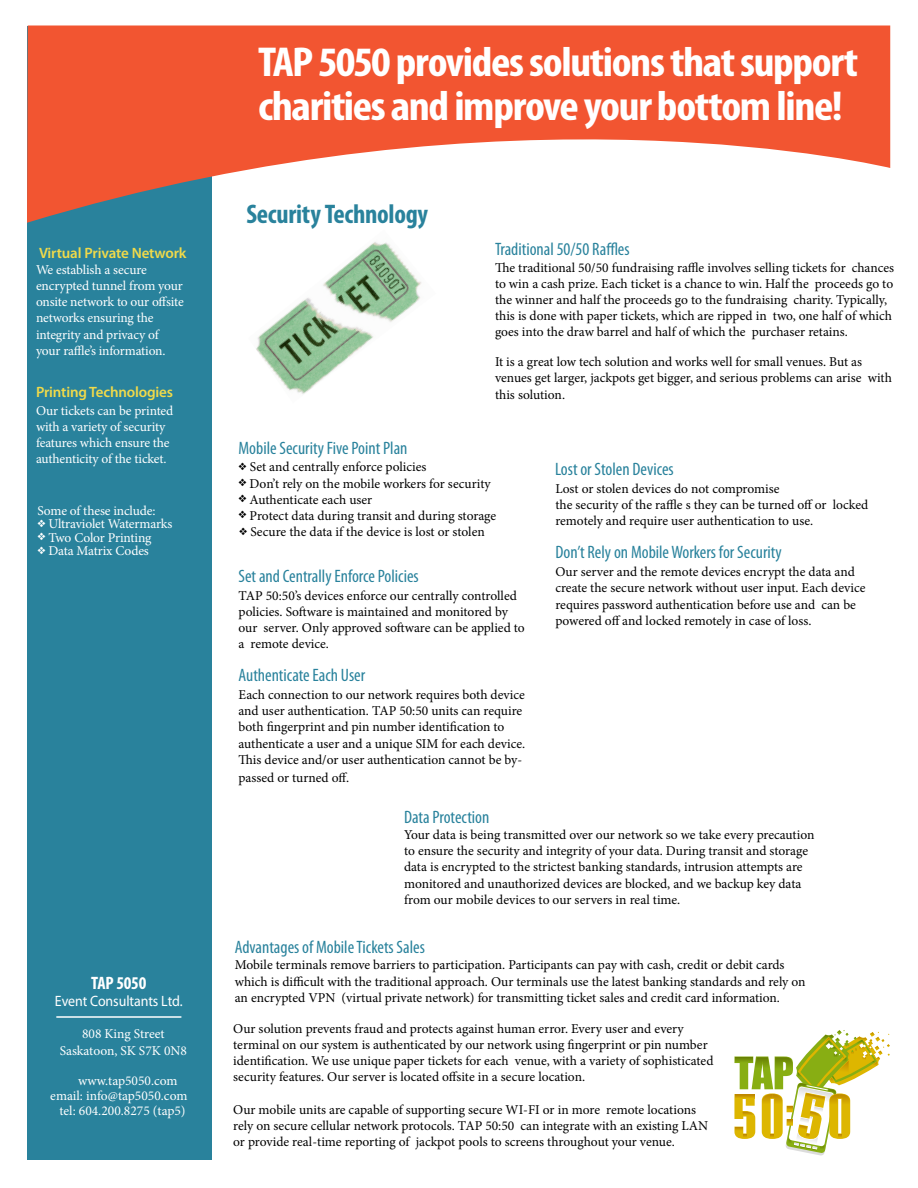
<style>
.page{position:relative;width:918px;height:1188px;background:#fff}
.page>*{position:absolute;margin:0;border:0;box-sizing:border-box;transform-origin:0 0}
.Paragraph_Style23{font:700 condensed 42px/43.5px "Myriad Pro";letter-spacing:-.03em;color:#fff;scale:1.1 1}
.Paragraph_Style23-2{font:700 condensed 27px "Myriad Pro";letter-spacing:-.01em;color:#29829c}
.Paragraph_Style12{font:condensed 18px "Myriad Pro";color:#29829c}
.Paragraph_Style3{font:condensed 18px "Myriad Pro";color:#29829c}
.Paragraph_Style2{font:condensed 18px "Myriad Pro";color:#29829c}
.t1{font:700 condensed 18px "Myriad Pro";letter-spacing:-.01em;color:#fff}
.Paragraph_Style14{font:600 15px "Myriad Pro";letter-spacing:-.01em;color:#f0da4a}
.Paragraph_Style12-2{font:600 15px "Myriad Pro";letter-spacing:-.01em;color:#f0da4a}
.t2{font:15px "Myriad Pro";letter-spacing:-.005em;color:#fff;scale:.93 1}
.Paragraph_Style3-2{font:13.5px/16.2px "Minion Pro";color:#000}
.Paragraph_Style15{font:13.5px/16.2px "Minion Pro";color:#000}
.Paragraph_Style2-2{font:13.5px/16.2px "Minion Pro";color:#000}
.Paragraph_Style20{font:13.5px/16.2px "Minion Pro";color:#000}
.Paragraph_Style18{font:13.5px "Minion Pro";color:#000}
.Paragraph_Style14-2{font:13.5px/16.2px "Minion Pro";letter-spacing:-.015em;color:#fff}
.Paragraph_Style15-2{font:13.5px/16.2px "Minion Pro";letter-spacing:-.01em;color:#fff}
.Paragraph_Style3-3{font:13.5px "Minion Pro";letter-spacing:-.01em;color:#fff}
.Paragraph_Style10{font:13.5px "Minion Pro";color:#fff}
.Paragraph_Style12-3{font:13.5px "Minion Pro";color:#fff}
.Paragraph_Style13{font:13.5px "Minion Pro";color:#fff}
.Paragraph_Style11{font:13.5px "Minion Pro";color:#fff}
</style>
<div class="page">
<div style="left:27px;top:26px;width:184px;height:1134px;background:#29829c"></div>
<svg style="left:27px;top:25px;width:864px;height:219px"></svg>
<svg style="left:27px;top:26px;width:863px;height:197px;fill:#f25531"></svg>
<img style="left:248px;top:230px;width:188px;height:164px">
<hr style="left:56px;top:1016px;width:125px;height:2px;background:#fff">
<svg style="left:734px;top:1030px;width:156px;height:126px"></svg>
<p class="Paragraph_Style14" style="left:39px;top:243px;width:149px">Virtual Private Network</p>
<p class="Paragraph_Style14-2" style="left:36px;top:261px;width:149px">We establish a secure encrypted tunnel from your onsite network to our offsite networks ensuring the integrity and privacy of your raffle’s information.</p>
<p class="Paragraph_Style12-2" style="left:36px;top:382px;width:139px">Printing Technologies</p>
<p class="Paragraph_Style15-2" style="left:36px;top:402px;width:139px">Our tickets can be printed with a variety of security features which ensure the authenticity of the ticket.</p>
<p class="Paragraph_Style3-3" style="left:38px;top:502px;width:119px">Some of these include:</p>
<p class="Paragraph_Style3-3" style="left:38px;top:515px;width:136px">❖ Ultraviolet Watermarks</p>
<p class="Paragraph_Style3-3" style="left:38px;top:529px;width:115px">❖ Two Color Printing</p>
<p class="Paragraph_Style3-3" style="left:38px;top:542px;width:113px">❖ Data Matrix Codes</p>
<p class="t1" style="left:91px;top:972px;width:57px">TAP 5050</p>
<p class="t2" style="left:55px;top:991px;width:139px">Event Consultants Ltd.</p>
<p class="Paragraph_Style10" style="left:82px;top:1024px;width:84px">808 King Street</p>
<p class="Paragraph_Style10" style="left:60px;top:1042px;width:129px">Saskatoon, SK S7K 0N8</p>
<p class="Paragraph_Style11" style="left:78px;top:1072px;width:101px">www.tap5050.com</p>
<p class="Paragraph_Style12-3" style="left:50px;top:1087px;width:139px">email: info@tap5050.com</p>
<p class="Paragraph_Style13" style="left:60px;top:1102px;width:128px">tel: 604.200.8275 (tap5)</p>
<p class="Paragraph_Style23" style="left:258px;top:40px;width:547px">TAP 5050 provides solutions that support charities and improve your bottom line!</p>
<p class="Paragraph_Style23-2" style="left:246px;top:198px;width:183px">Security Technology</p>
<p class="Paragraph_Style3" style="left:238px;top:437px;width:171px">Mobile Security Five Point Plan</p>
<p class="Paragraph_Style3" style="left:495px;top:238px;width:136px">Traditional 50/50 Raffles</p>
<p class="Paragraph_Style15" style="left:495px;top:259px;width:401px">The traditional 50/50 fundraising raffle involves selling tickets for chances to win a cash prize. Each ticket is a chance to win. Half the proceeds go to the winner and half the proceeds go to the fundraising charity. Typically, this is done with paper tickets, which are ripped in two, one half of which goes into the draw barrel and half of which the purchaser retains.</p>
<p class="Paragraph_Style3-2" style="left:495px;top:354px;width:398px">It is a great low tech solution and works well for small venues. But as venues get larger, jackpots get bigger, and serious problems can arise with this solution.</p>
<p class="Paragraph_Style18" style="left:238px;top:458px;width:190px">❖ Set and centrally enforce policies</p>
<p class="Paragraph_Style18" style="left:238px;top:474px;width:254px">❖ Don’t rely on the mobile workers for security</p>
<p class="Paragraph_Style18" style="left:238px;top:490px;width:135px">❖ Authenticate each user</p>
<p class="Paragraph_Style18" style="left:238px;top:507px;width:259px">❖ Protect data during transit and during storage</p>
<p class="Paragraph_Style18" style="left:239px;top:523px;width:247px">❖ Secure the data if the device is lost or stolen</p>
<p class="Paragraph_Style12" style="left:238px;top:565px;width:182px">Set and Centrally Enforce Policies</p>
<p class="Paragraph_Style20" style="left:238px;top:587px;width:288px">TAP 50:50’s devices enforce our centrally controlled policies. Software is maintained and monitored by our server. Only approved software can be applied to a remote device.</p>
<p class="Paragraph_Style12" style="left:238px;top:664px;width:128px">Authenticate Each User</p>
<p class="Paragraph_Style2-2" style="left:238px;top:687px;width:288px">Each connection to our network requires both device and user authentication. TAP 50:50 units can require both fingerprint and pin number identification to authenticate a user and a unique SIM for each device.<br>This device and/or user authentication cannot be by-</p>
<p class="Paragraph_Style2-2" style="left:238px;top:769px;width:112px">passed or turned off.</p>
<p class="Paragraph_Style3" style="left:555px;top:458px;width:120px">Lost or Stolen Devices</p>
<p class="Paragraph_Style3-2" style="left:555px;top:481px;width:226px">Lost or stolen devices do not compromise</p>
<p class="Paragraph_Style20" style="left:555px;top:497px;width:314px">the security of the raffle s they can be turned off or locked remotely and require user authentication to use.</p>
<p class="Paragraph_Style12" style="left:555px;top:542px;width:228px">Don’t Rely on Mobile Workers for Security</p>
<p class="Paragraph_Style3-2" style="left:555px;top:564px;width:312px">Our server and the remote devices encrypt the data and create the secure network without user input. Each device requires password authentication before use and can be powered off and locked remotely in case of loss.</p>
<p class="Paragraph_Style2" style="left:404px;top:806px;width:87px">Data Protection</p>
<p class="Paragraph_Style2-2" style="left:404px;top:827px;width:412px">Your data is being transmitted over our network so we take every precaution to ensure the security and integrity of your data. During transit and storage data is encrypted to the strictest banking standards, intrusion attempts are monitored and unauthorized devices are blocked, and we backup key data from our mobile devices to our servers in real time.</p>
<p class="Paragraph_Style12" style="left:235px;top:936px;width:192px">Advantages of Mobile Tickets Sales</p>
<p class="Paragraph_Style15" style="left:235px;top:957px;width:572px">Mobile terminals remove barriers to participation. Participants can pay with cash, credit or debit cards which is difficult with the traditional approach. Our terminals use the latest banking standards and rely on an encrypted VPN (virtual private network) for transmitting ticket sales and credit card information.</p>
<p class="Paragraph_Style3-2" style="left:233px;top:1020px;width:482px">Our solution prevents fraud and protects against human error. Every user and every terminal on our system is authenticated by our network using fingerprint or pin number identification. We use unique paper tickets for each venue, with a variety of sophisticated security features. Our server is located offsite in a secure location.</p>
<p class="Paragraph_Style3-2" style="left:233px;top:1101px;width:476px">Our mobile units are capable of supporting secure WI-FI or in more remote locations rely on secure cellular network protocols. TAP 50:50 can integrate with an existing LAN or provide real-time reporting of jackpot pools to screens throughout your venue.</p>
</div>
